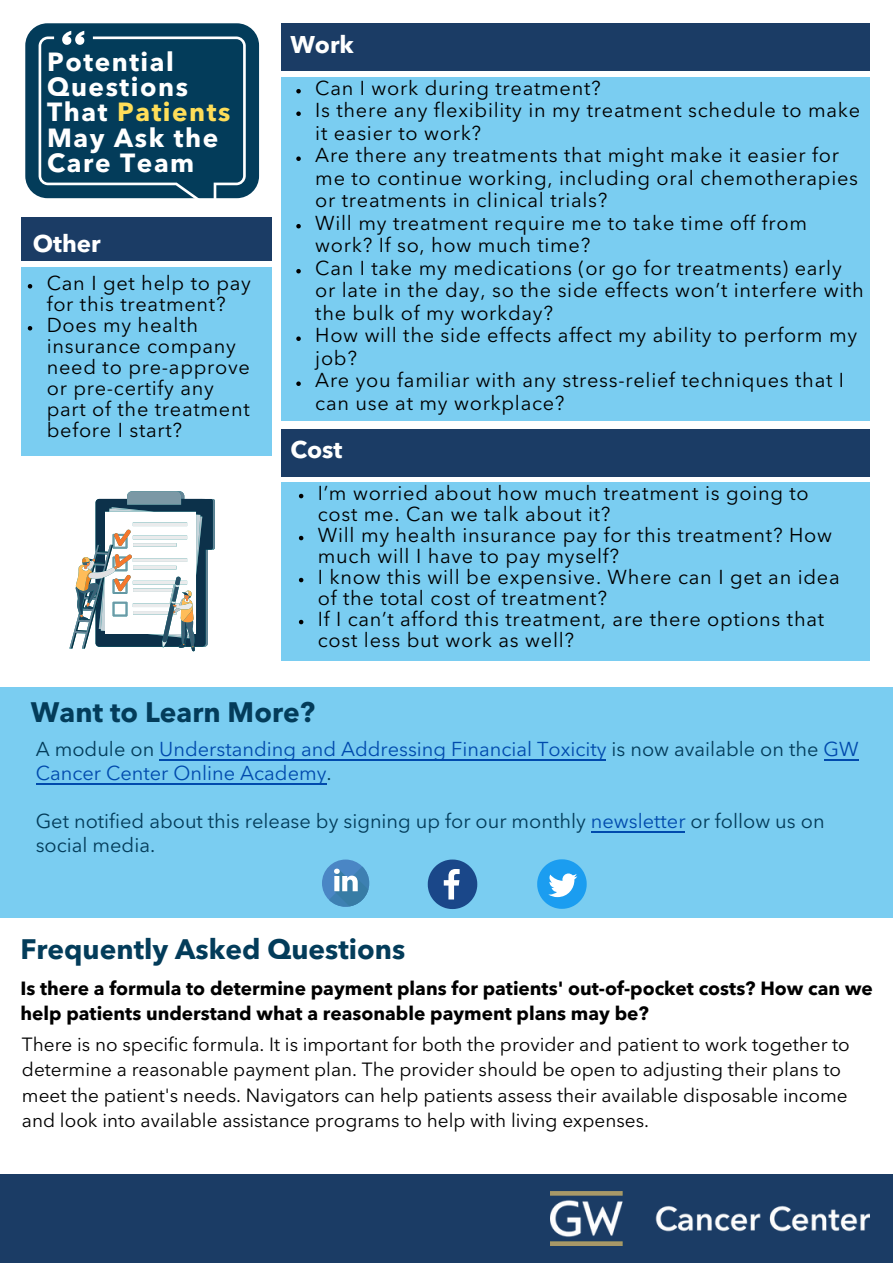
<style>
.page{position:relative;width:893px;height:1263px;background:#fff}
.page>*{position:absolute;margin:0;border:0;box-sizing:border-box;transform-origin:0 0}
.t1{font:700 28px "Avenir Next LT Pro";color:#033c5a}
.t2{font:700 26px/25.2px "Avenir Next LT Pro";letter-spacing:.06em;color:#fff}
.t3{font:700 24px "Avenir Next LT Pro";color:#fff}
.t4{font:20px/21px "Avenir Next LT Pro";letter-spacing:.035em;color:#000}
.t5{font:20px/24px "Avenir Next LT Pro";color:#004aad}
.t6{font:20px/24px "Avenir Next LT Pro";color:#033c5a}
.t7{font:19px/25.6px "Avenir Next LT Pro";color:#000}
.t8{font:700 19px/25.6px "Avenir Next LT Pro";color:#000}
.s1{color:#ffde59}
.s2{color:#033c5a}
.s3{color:#004aad}
</style>
<div class="page">
<div style="left:0;top:1174px;width:892px;height:89px;background:#1b3c65"></div>
<img style="left:550px;top:1191px;width:319px;height:54px">
<div style="left:21px;top:267px;width:251px;height:189px;background:#7acdf1"></div>
<div style="left:21px;top:217px;width:251px;height:43px;background:#1b3c65"></div>
<svg style="left:28px;top:284px;width:4px;height:5px"></svg>
<svg style="left:28px;top:326px;width:4px;height:5px"></svg>
<div style="left:0;top:687px;width:892px;height:231px;background:#7acdf1"></div>
<svg style="left:428px;top:860px;width:49px;height:49px"></svg>
<svg style="left:537px;top:859px;width:49px;height:50px"></svg>
<div style="left:322px;top:860px;width:47px;height:47px;background:#4a86c5;border-radius:50%"></div>
<svg style="left:329px;top:866px;width:41px;height:41px"></svg>
<div style="left:25px;top:23px;width:234px;height:175px;background:#033c5a;border-radius:22px"></div>
<svg style="left:39px;top:31px;width:207px;height:168px"></svg>
<div style="left:281px;top:77px;width:588px;height:343px;background:#7acdf1"></div>
<div style="left:281px;top:23px;width:588px;height:48px;background:#1b3c65"></div>
<svg style="left:296px;top:89px;width:5px;height:4px"></svg>
<svg style="left:296px;top:111px;width:5px;height:5px"></svg>
<svg style="left:296px;top:156px;width:5px;height:5px"></svg>
<svg style="left:296px;top:224px;width:5px;height:4px"></svg>
<svg style="left:296px;top:269px;width:5px;height:4px"></svg>
<svg style="left:296px;top:336px;width:5px;height:5px"></svg>
<svg style="left:296px;top:381px;width:5px;height:5px"></svg>
<svg style="left:69px;top:491px;width:146px;height:161px"></svg>
<div style="left:281px;top:482px;width:588px;height:179px;background:#7acdf1"></div>
<svg style="left:299px;top:494px;width:4px;height:4px"></svg>
<svg style="left:299px;top:536px;width:4px;height:4px"></svg>
<svg style="left:299px;top:578px;width:4px;height:4px"></svg>
<svg style="left:299px;top:620px;width:4px;height:4px"></svg>
<div style="left:281px;top:429px;width:588px;height:48px;background:#1b3c65"></div>
<hr style="left:160px;top:759px;width:291px;height:1px;background:#004aad">
<hr style="left:451px;top:759px;width:155px;height:1px;background:#004aad">
<hr style="left:823px;top:759px;width:35px;height:1px;background:#004aad">
<hr style="left:36px;top:783px;width:290px;height:1px;background:#004aad">
<hr style="left:591px;top:831px;width:94px;height:1px;background:#004aad">
<h2 class="t2" style="left:47px;top:52px;width:185px">Potential<br>Questions<br>That <span class="s1">Patients<br></span>May Ask the<br>Care Team</h2>
<p class="t3" style="left:33px;top:234px;width:69px">Other</p>
<p class="t4" style="left:47px;top:274px;width:206px">Can I get help to pay for this treatment?<br>Does my health insurance company need to pre-approve or pre-certify any part of the treatment before I start?</p>
<p class="t3" style="left:290px;top:35px;width:65px">Work</p>
<p class="t4" style="left:315px;top:79px;width:550px;line-height:22.6px">Can I work during treatment?<br>Is there any flexibility in my treatment schedule to make it easier to work?<br>Are there any treatments that might make it easier for me to continue working, including oral chemotherapies or treatments in clinical trials?<br>Will my treatment require me to take time off from work? If so, how much time?<br>Can I take my medications (or go for treatments) early or late in the day, so the side effects won’t interfere with the bulk of my workday?<br>How will the side effects affect my ability to perform my job?<br>Are you familiar with any stress-relief techniques that I can use at my workplace?</p>
<p class="t3" style="left:290px;top:440px;width:54px">Cost</p>
<p class="t4" style="left:318px;top:484px;width:523px">I’m worried about how much treatment is going to cost me. Can we talk about it?<br>Will my health insurance pay for this treatment? How much will I have to pay myself?<br>I know this will be expensive. Where can I get an idea of the total cost of treatment?<br>If I can’t afford this treatment, are there options that cost less but work as well?</p>
<h1 class="t1" style="left:31px;top:700px;width:285px">Want to Learn More?</h1>
<p class="t5" style="left:36px;top:739px;width:824px"><span class="s2">A module on</span> Understanding and Addressing Financial Toxicity <span class="s2">is now available on the</span> GW<br>Cancer Center Online Academy<span class="s2">.</span></p>
<p class="t6" style="left:36px;top:811px;width:790px">Get notified about this release by signing up for our monthly <span class="s3">newsletter</span> or follow us on social media.</p>
<h1 class="t1" style="left:20px;top:938px;width:386px">Frequently Asked Questions</h1>
<p class="t8" style="left:20px;top:977px;width:854px">Is there a formula to determine payment plans for patients' out-of-pocket costs? How can we help patients understand what a reasonable payment plans may be?</p>
<p class="t7" style="left:22px;top:1033px;width:829px">There is no specific formula. It is important for both the provider and patient to work together to determine a reasonable payment plan. The provider should be open to adjusting their plans to meet the patient's needs. Navigators can help patients assess their available disposable income and look into available assistance programs to help with living expenses.</p>
</div>
